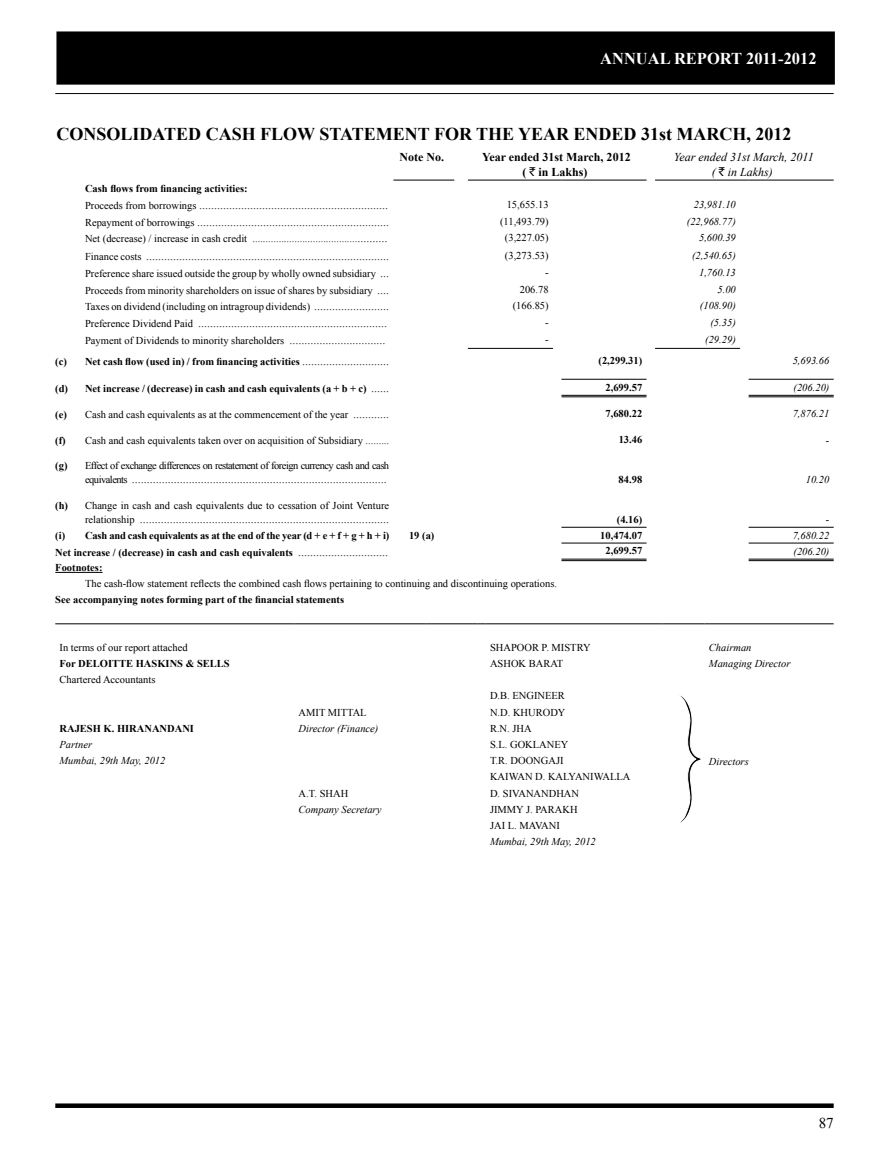
<style>
.page{position:relative;width:889px;height:1161px;background:#fff}
.page>*{position:absolute;margin:0;border:0;box-sizing:border-box;transform-origin:0 0}
.t1{font:700 18px "Times New Roman";color:#000}
.t2{font:700 16.5px "Times New Roman";color:#fff}
.t3{font:15px "Times New Roman";color:#000}
.t4{font:12px "Times New Roman";color:#000}
.t5{font:700 12px/14.4px "Times New Roman";color:#000;text-align:center}
.t6{font:italic 12px/14.4px "Times New Roman";color:#000;text-align:center}
.t7{font:10.5px/16.2px "Times New Roman";color:#000}
.t8{font:700 10.5px "Times New Roman";color:#000}
.t9{font:italic 10.5px "Times New Roman";color:#000}
.t10{font:10.5px "Times New Roman";letter-spacing:-.05em;color:#000}
.t11{font:700 10.5px "Times New Roman";letter-spacing:-.02em;color:#000}
.s1{font-family:"Rupee Foradian";font-weight:400}
.s2{font-family:"Rupee Foradian";font-style:normal}
.s3{font-size:10.5px}
.s4{font-size:12px}
.s5{font-weight:400;font-size:12px}
.s6{font-weight:700}
.s7{font-style:italic}
</style>
<div class="page">
<div style="left:57px;top:32px;width:777px;height:52px;background:#000"></div>
<div style="left:56px;top:31px;width:779px;height:54px;border:2px solid #000"></div>
<hr style="left:55px;top:93px;width:778px;height:1px;background:#000">
<div style="left:55px;top:1103px;width:778px;height:5px;background:#000"></div>
<hr style="left:393px;top:180px;width:61px;height:1px;background:#000">
<hr style="left:468px;top:180px;width:85px;height:1px;background:#000">
<hr style="left:561px;top:180px;width:85px;height:1px;background:#000">
<hr style="left:655px;top:180px;width:85px;height:1px;background:#000">
<hr style="left:748px;top:180px;width:85px;height:1px;background:#000">
<hr style="left:468px;top:348px;width:85px;height:1px;background:#000">
<hr style="left:655px;top:348px;width:85px;height:1px;background:#000">
<hr style="left:561px;top:395px;width:85px;height:1px;background:#000">
<hr style="left:561px;top:396px;width:85px;height:1px;background:#000">
<hr style="left:561px;top:379px;width:85px;height:1px;background:#000">
<hr style="left:748px;top:379px;width:85px;height:1px;background:#000">
<hr style="left:748px;top:395px;width:85px;height:1px;background:#000">
<hr style="left:748px;top:396px;width:85px;height:1px;background:#000">
<hr style="left:561px;top:559px;width:85px;height:1px;background:#000">
<hr style="left:561px;top:560px;width:85px;height:1px;background:#000">
<hr style="left:748px;top:559px;width:85px;height:1px;background:#000">
<hr style="left:748px;top:560px;width:85px;height:1px;background:#000">
<hr style="left:561px;top:527px;width:85px;height:1px;background:#000">
<hr style="left:561px;top:543px;width:85px;height:1px;background:#000">
<hr style="left:748px;top:527px;width:85px;height:1px;background:#000">
<hr style="left:748px;top:543px;width:85px;height:1px;background:#000">
<hr style="left:55px;top:572px;width:48px;height:1px;background:#000">
<hr style="left:55px;top:623px;width:239px;height:1px;background:#000">
<hr style="left:294px;top:623px;width:132px;height:1px;background:#000">
<hr style="left:426px;top:623px;width:51px;height:1px;background:#000">
<hr style="left:486px;top:623px;width:176px;height:1px;background:#000">
<hr style="left:662px;top:623px;width:42px;height:1px;background:#000">
<hr style="left:704px;top:623px;width:129px;height:1px;background:#000">
<svg style="left:679px;top:694px;width:22px;height:129px"></svg>
<h2 class="t2" style="left:600px;top:47px;width:218px">ANNUAL REPORT 2011-2012</h2>
<h1 class="t1" style="left:56px;top:121px;width:736px">CONSOLIDATED CASH FLOW STATEMENT FOR THE YEAR ENDED 31st MARCH, 2012</h1>
<p class="t5" style="left:399px;top:150px;width:46px">Note No.</p>
<p class="t5" style="left:482px;top:150px;width:150px">Year ended 31st March, 2012 ( <span class="s1">`</span> in Lakhs)</p>
<p class="t6" style="left:674px;top:150px;width:141px">Year ended 31st March, 2011 ( <span class="s2">`</span> in Lakhs)</p>
<p class="t8" style="left:85px;top:181px;width:164px">Cash flows from financing activities:</p>
<p class="t4" style="left:85px;top:197px;width:305px"><span class="s3">Proceeds from borrowings</span> ...............................................................</p>
<p class="t7" style="left:507px;top:196px;width:43px">15,655.13</p>
<p class="t9" style="left:694px;top:197px;width:43px">23,981.10</p>
<p class="t4" style="left:85px;top:214px;width:306px"><span class="s3">Repayment of borrowings</span> ................................................................</p>
<p class="t7" style="left:500px;top:213px;width:50px">(11,493.79)</p>
<p class="t9" style="left:687px;top:214px;width:50px">(22,968.77)</p>
<p class="t7" style="left:85px;top:231px;width:304px">Net (decrease) / increase in cash credit ........................................<span class="s4">..........</span></p>
<p class="t7" style="left:505px;top:230px;width:45px">(3,227.05)</p>
<p class="t9" style="left:699px;top:231px;width:38px">5,600.39</p>
<p class="t4" style="left:85px;top:248px;width:306px"><span class="s3">Finance costs</span> .................................................................................</p>
<p class="t7" style="left:505px;top:247px;width:45px">(3,273.53)</p>
<p class="t9" style="left:692px;top:248px;width:45px">(2,540.65)</p>
<p class="t7" style="left:85px;top:265px;width:306px">Preference share issued outside the group by wholly owned subsidiary <span class="s4">...</span></p>
<p class="t7" style="left:545px;top:264px;width:5px">-</p>
<p class="t9" style="left:699px;top:265px;width:38px">1,760.13</p>
<p class="t7" style="left:85px;top:282px;width:306px">Proceeds from minority shareholders on issue of shares by subsidiary <span class="s4">....</span></p>
<p class="t7" style="left:520px;top:281px;width:30px">206.78</p>
<p class="t9" style="left:717px;top:282px;width:20px">5.00</p>
<p class="t7" style="left:85px;top:299px;width:306px">Taxes on dividend (including on intragroup dividends) <span class="s4">.........................</span></p>
<p class="t7" style="left:513px;top:298px;width:37px">(166.85)</p>
<p class="t9" style="left:700px;top:299px;width:37px">(108.90)</p>
<p class="t4" style="left:85px;top:315px;width:304px"><span class="s3">Preference Dividend Paid</span> ...............................................................</p>
<p class="t7" style="left:545px;top:314px;width:5px">-</p>
<p class="t9" style="left:710px;top:315px;width:27px">(5.35)</p>
<p class="t7" style="left:85px;top:332px;width:302px">Payment of Dividends to minority shareholders <span class="s4">................................</span></p>
<p class="t7" style="left:545px;top:331px;width:5px">-</p>
<p class="t9" style="left:705px;top:332px;width:32px">(29.29)</p>
<p class="t8" style="left:55px;top:355px;width:335px">(c) Net cash flow (used in) / from financing activities <span class="s5">.............................</span></p>
<p class="t8" style="left:598px;top:353px;width:45px">(2,299.31)</p>
<p class="t9" style="left:792px;top:354px;width:38px">5,693.66</p>
<p class="t8" style="left:55px;top:381px;width:335px">(d) Net increase / (decrease) in cash and cash equivalents (a + b + c) <span class="s5">......</span></p>
<p class="t8" style="left:605px;top:380px;width:38px">2,699.57</p>
<p class="t9" style="left:793px;top:380px;width:37px">(206.20)</p>
<p class="t7" style="left:55px;top:406px;width:335px"><span class="s6">(e)</span> Cash and cash equivalents as at the commencement of the year <span class="s4">............</span></p>
<p class="t8" style="left:605px;top:406px;width:38px">7,680.22</p>
<p class="t9" style="left:792px;top:406px;width:38px">7,876.21</p>
<p class="t7" style="left:55px;top:432px;width:335px"><span class="s6">(f)</span> Cash and cash equivalents taken over on acquisition of Subsidiary .........</p>
<p class="t8" style="left:618px;top:433px;width:25px">13.46</p>
<p class="t9" style="left:826px;top:433px;width:5px">-</p>
<p class="t10" style="left:55px;top:458px;width:335px"><span class="s6">(g)</span> Effect of exchange differences on restatement of foreign currency cash and cash</p>
<p class="t4" style="left:85px;top:471px;width:303px"><span class="s3">equivalents</span> .....................................................................................</p>
<p class="t8" style="left:618px;top:472px;width:25px">84.98</p>
<p class="t9" style="left:806px;top:472px;width:25px">10.20</p>
<p class="t7" style="left:55px;top:497px;width:335px"><span class="s6">(h)</span> Change in cash and cash equivalents due to cessation of Joint Venture</p>
<p class="t4" style="left:85px;top:511px;width:305px"><span class="s3">relationship</span> ...................................................................................</p>
<p class="t8" style="left:617px;top:512px;width:27px">(4.16)</p>
<p class="t9" style="left:826px;top:512px;width:5px">-</p>
<p class="t11" style="left:55px;top:528px;width:335px">(i) Cash and cash equivalents as at the end of the year (d + e + f + g + h + i)</p>
<p class="t8" style="left:409px;top:528px;width:27px">19 (a)</p>
<p class="t8" style="left:600px;top:528px;width:43px">10,474.07</p>
<p class="t9" style="left:792px;top:528px;width:38px">7,680.22</p>
<p class="t8" style="left:55px;top:545px;width:334px">Net increase / (decrease) in cash and cash equivalents <span class="s5">..............................</span></p>
<p class="t8" style="left:605px;top:544px;width:38px">2,699.57</p>
<p class="t9" style="left:793px;top:544px;width:37px">(206.20)</p>
<p class="t8" style="left:55px;top:560px;width:49px">Footnotes:</p>
<p class="t7" style="left:85px;top:575px;width:473px">The cash-flow statement reflects the combined cash flows pertaining to continuing and discontinuing operations.</p>
<p class="t8" style="left:55px;top:592px;width:290px">See accompanying notes forming part of the financial statements</p>
<p class="t7" style="left:60px;top:639px;width:130px">In terms of our report attached</p>
<p class="t7" style="left:490px;top:639px;width:102px">SHAPOOR P. MISTRY</p>
<p class="t9" style="left:709px;top:640px;width:44px">Chairman</p>
<p class="t8" style="left:60px;top:656px;width:172px">For DELOITTE HASKINS &amp; SELLS</p>
<p class="t7" style="left:490px;top:655px;width:75px">ASHOK BARAT</p>
<p class="t9" style="left:709px;top:656px;width:83px">Managing Director</p>
<p class="t7" style="left:60px;top:671px;width:97px">Chartered Accountants</p>
<p class="t7" style="left:490px;top:687px;width:76px">D.B. ENGINEER</p>
<p class="t7" style="left:298px;top:704px;width:70px">AMIT MITTAL</p>
<p class="t7" style="left:490px;top:704px;width:77px">N.D. KHURODY</p>
<p class="t8" style="left:60px;top:721px;width:136px">RAJESH K. HIRANANDANI</p>
<p class="t9" style="left:298px;top:721px;width:81px">Director (Finance)</p>
<p class="t7" style="left:490px;top:720px;width:43px">R.N. JHA</p>
<p class="t9" style="left:60px;top:737px;width:34px">Partner</p>
<p class="t7" style="left:490px;top:736px;width:80px">S.L. GOKLANEY</p>
<p class="t9" style="left:60px;top:753px;width:107px">Mumbai, 29th May, 2012</p>
<p class="t7" style="left:490px;top:752px;width:142px">T.R. DOONGAJI<br>KAIWAN D. KALYANIWALLA</p>
<p class="t7" style="left:298px;top:785px;width:51px">A.T. SHAH</p>
<p class="t7" style="left:490px;top:785px;width:91px">D. SIVANANDHAN</p>
<p class="t9" style="left:298px;top:802px;width:84px">Company Secretary</p>
<p class="t7" style="left:490px;top:801px;width:107px">JIMMY J. PARAKH<br>JAI L. MAVANI<br><span class="s7">Mumbai, 29th May, 2012</span></p>
<p class="t9" style="left:709px;top:754px;width:41px">Directors</p>
<p class="t3" style="left:818px;top:1112px;width:16px">87</p>
</div>
